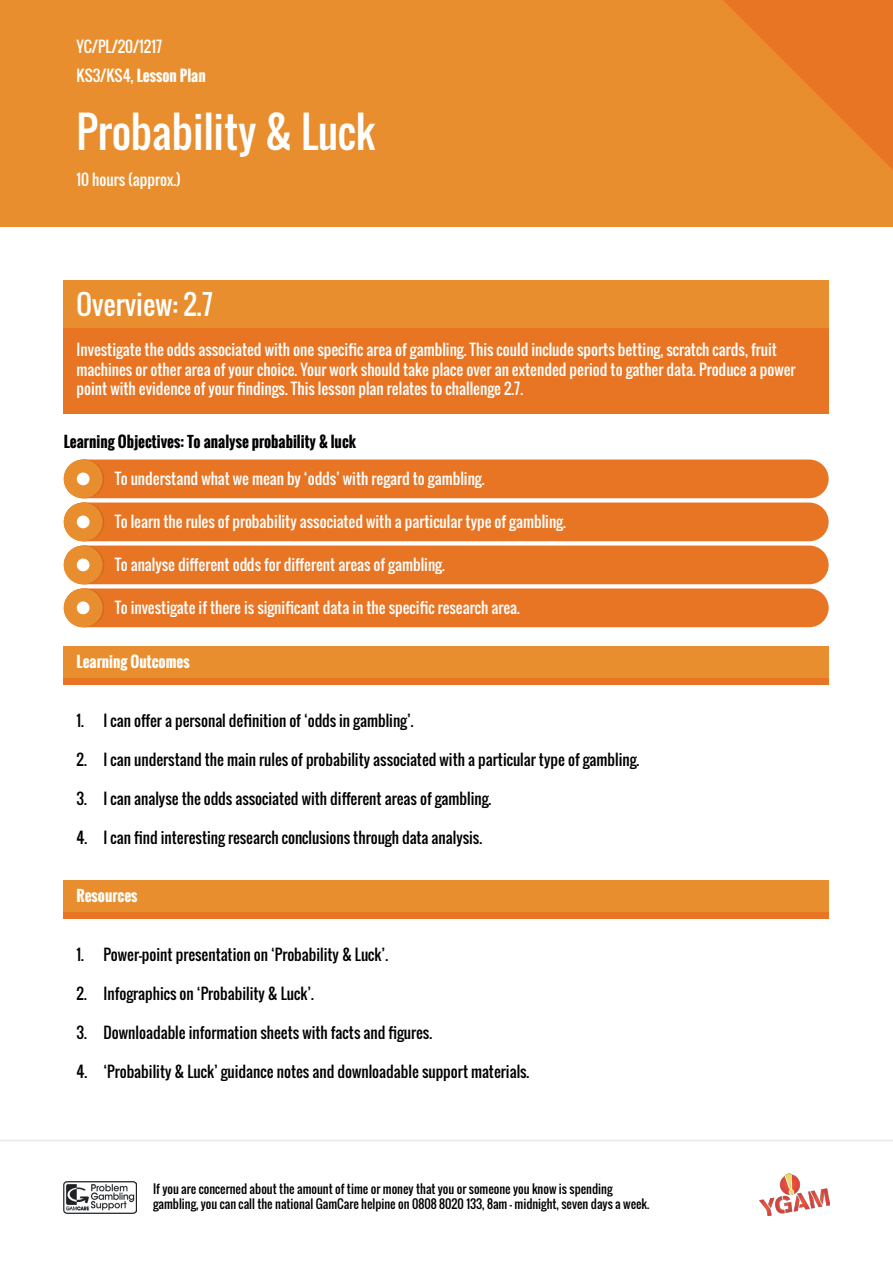
<style>
.page{position:relative;width:893px;height:1263px;background:#fff}
.page>*{position:absolute;margin:0;border:0;box-sizing:border-box;transform-origin:0 0}
.t1{font:42px "Oswald";color:#fff}
.t2{font:27px "Oswald";color:#fff}
.t3{font:15px/19.5px "Oswald";color:#fff}
.t4{font:15px "Oswald";color:#000}
.t5{font:700 15px "Oswald";color:#000}
.t6{font:700 15px "Oswald";color:#fff}
.t7{font:12px/14.4px "Oswald";color:#000}
.s1{font-weight:400}
</style>
<div class="page">
<hr style="left:0;top:1140px;width:893px;height:1px;background:#e6e7e8">
<img style="left:64px;top:1182px;width:73px;height:31px">
<img style="left:759px;top:1173px;width:70px;height:43px">
<div style="left:64px;top:646px;width:765px;height:32px;background:#e98e2e"></div>
<div style="left:64px;top:880px;width:765px;height:32px;background:#e98e2e"></div>
<div style="left:64px;top:678px;width:765px;height:7px;background:#e87524"></div>
<div style="left:64px;top:912px;width:765px;height:7px;background:#e87524"></div>
<div style="left:64px;top:280px;width:765px;height:48px;background:#e98e2e"></div>
<div style="left:64px;top:328px;width:765px;height:86px;background:#e87524"></div>
<div style="left:0;top:0;width:893px;height:227px;background:#e98e2e"></div>
<svg style="left:723px;top:0;width:170px;height:170px"></svg>
<div style="left:64px;top:459px;width:765px;height:39px;background:#e87524;border-radius:19px"></div>
<div style="left:66px;top:459px;width:38px;height:39px;background:#d36b20;border-radius:19px"></div>
<div style="left:64px;top:459px;width:39px;height:39px;background:#e98e2e;border-radius:50%"></div>
<div style="left:64px;top:502px;width:765px;height:39px;background:#e87524;border-radius:19px"></div>
<div style="left:66px;top:502px;width:38px;height:39px;background:#d36b20;border-radius:19px"></div>
<div style="left:64px;top:502px;width:39px;height:39px;background:#e98e2e;border-radius:50%"></div>
<div style="left:64px;top:545px;width:765px;height:39px;background:#e87524;border-radius:19px"></div>
<div style="left:66px;top:545px;width:38px;height:39px;background:#d36b20;border-radius:19px"></div>
<div style="left:64px;top:545px;width:39px;height:39px;background:#e98e2e;border-radius:50%"></div>
<div style="left:64px;top:588px;width:765px;height:39px;background:#e87524;border-radius:19px"></div>
<div style="left:66px;top:588px;width:38px;height:39px;background:#d36b20;border-radius:19px"></div>
<div style="left:64px;top:588px;width:39px;height:39px;background:#e98e2e;border-radius:50%"></div>
<div style="left:77px;top:601px;width:13px;height:13px;background:#fff;border-radius:50%"></div>
<div style="left:77px;top:558px;width:13px;height:13px;background:#fff;border-radius:50%"></div>
<div style="left:77px;top:515px;width:13px;height:13px;background:#fff;border-radius:50%"></div>
<div style="left:77px;top:472px;width:13px;height:13px;background:#fff;border-radius:50%"></div>
<p class="t3" style="left:77px;top:37px;width:87px">YC/PL/20/1217</p>
<p class="t6" style="left:77px;top:64px;width:131px"><span class="s1">KS3/KS4,</span> Lesson Plan</p>
<h1 class="t1" style="left:77px;top:100px;width:300px">Probability &amp; Luck</h1>
<p class="t3" style="left:77px;top:170px;width:106px">10 hours (approx.)</p>
<h2 class="t2" style="left:77px;top:284px;width:138px">Overview: 2.7</h2>
<p class="t3" style="left:77px;top:340px;width:720px">Investigate the odds associated with one specific area of gambling. This could include sports betting, scratch cards, fruit machines or other area of your choice. Your work should take place over an extended period to gather data. Produce a power point with evidence of your findings. This lesson plan relates to challenge 2.7.</p>
<p class="t5" style="left:64px;top:430px;width:294px">Learning Objectives: To analyse probability &amp; luck</p>
<p class="t3" style="left:115px;top:468px;width:371px">To understand what we mean by ‘odds’ with regard to gambling.</p>
<p class="t3" style="left:115px;top:511px;width:453px">To learn the rules of probability associated with a particular type of gambling.</p>
<p class="t3" style="left:115px;top:554px;width:332px">To analyse different odds for different areas of gambling.</p>
<p class="t3" style="left:115px;top:597px;width:407px">To investigate if there is significant data in the specific research area.</p>
<p class="t6" style="left:77px;top:650px;width:115px">Learning Outcomes</p>
<p class="t4" style="left:77px;top:709px;width:339px">1. I can offer a personal definition of ‘odds in gambling’.</p>
<p class="t4" style="left:77px;top:748px;width:564px">2. I can understand the main rules of probability associated with a particular type of gambling.</p>
<p class="t4" style="left:77px;top:787px;width:416px">3. I can analyse the odds associated with different areas of gambling.</p>
<p class="t4" style="left:77px;top:826px;width:407px">4. I can find interesting research conclusions through data analysis.</p>
<p class="t6" style="left:77px;top:884px;width:63px">Resources</p>
<p class="t4" style="left:77px;top:943px;width:313px">1. Power-point presentation on ‘Probability &amp; Luck’.</p>
<p class="t4" style="left:77px;top:982px;width:239px">2. Infographics on ‘Probability &amp; Luck’.</p>
<p class="t4" style="left:77px;top:1021px;width:357px">3. Downloadable information sheets with facts and figures.</p>
<p class="t4" style="left:77px;top:1060px;width:454px">4. ‘Probability &amp; Luck’ guidance notes and downloadable support materials.</p>
<p class="t7" style="left:153px;top:1182px;width:498px">If you are concerned about the amount of time or money that you or someone you know is spending gambling, you can call the national GamCare helpine on 0808 8020 133, 8am - midnight, seven days a week.</p>
</div>
